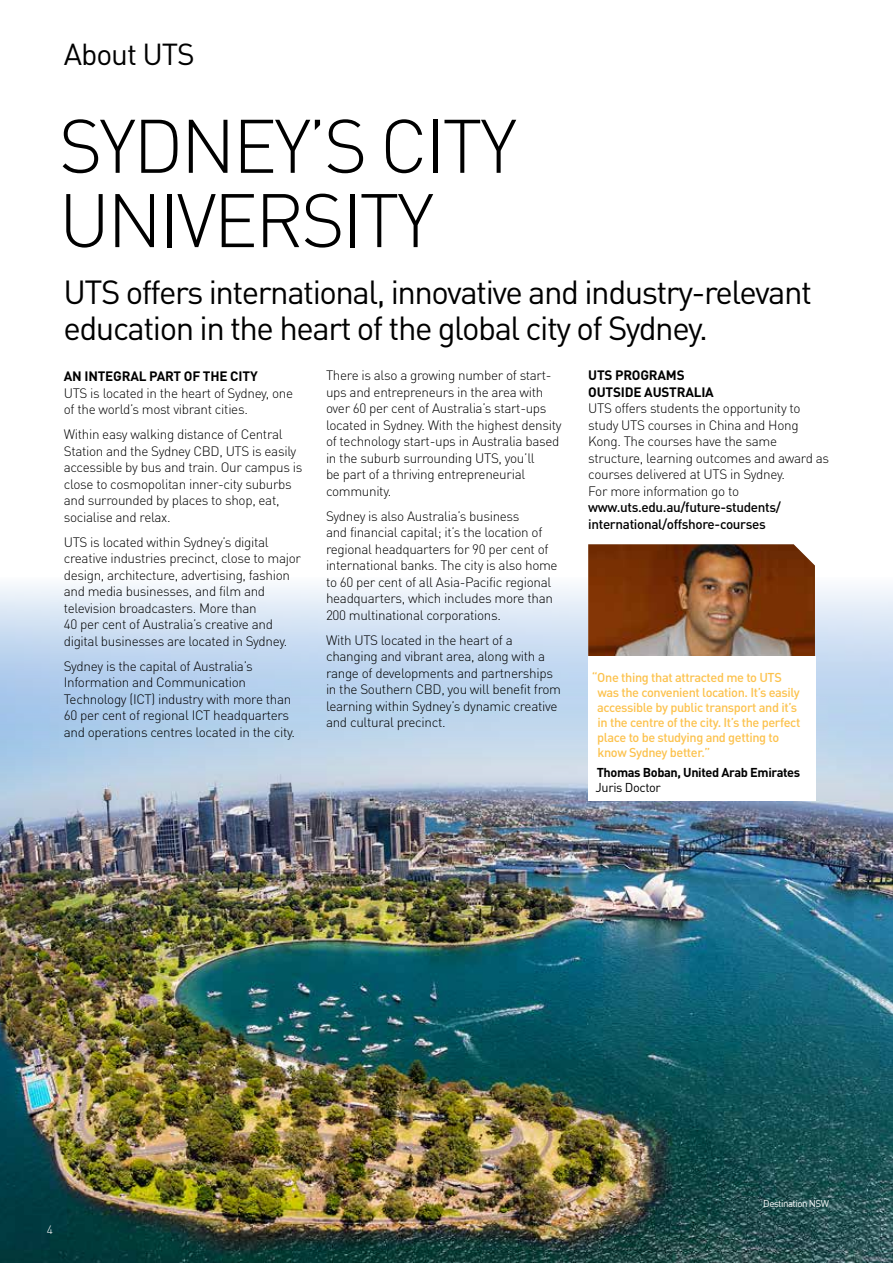
<style>
.page{position:relative;width:893px;height:1263px;background:#fff}
.page>*{position:absolute;margin:0;border:0;box-sizing:border-box;transform-origin:0 0}
.t1{font:300 74.55px/74.2px "DINOT";letter-spacing:-.04em;color:#000}
.t2{font:33px/36px "DINOT";letter-spacing:-.045em;color:#000}
.t3{font:30px "DINOT";letter-spacing:-.035em;color:#000}
.t4{font:300 13.5px/16.5px "DINOT";letter-spacing:-.025em;color:#000}
.t5{font:500 13.5px/16.5px "DINOT";letter-spacing:-.025em;color:#000}
.t6{font:700 13.5px/16.5px "DINOT";letter-spacing:-.015em;color:#000}
.t7{font:500 12.75px/15px "DINOT";letter-spacing:-.03em;color:#fcc24e}
.t8{font:700 12.75px "DINOT";letter-spacing:-.03em;color:#000}
.t9{font:12.75px "DINOT";letter-spacing:-.03em;color:#000}
.t10{font:300 12px "DINOT";color:#fff}
.t11{font:9.75px "DINOT";letter-spacing:-.05em;color:#fff}
</style>
<div class="page">
<img style="left:0;top:585px;width:893px;height:678px">
<img style="left:588px;top:544px;width:227px;height:112px">
<div style="left:588px;top:656px;width:228px;height:144px;background:#fff"></div>
<h3 class="t3" style="left:64px;top:36px;width:133px">About UTS</h3>
<h1 class="t1" style="left:59px;top:108px;width:460px">SYDNEY’S CITY<br>UNIVERSITY</h1>
<h2 class="t2" style="left:63px;top:273px;width:750px">UTS offers international, innovative and industry-relevant education in the heart of the global city of Sydney.</h2>
<p class="t6" style="left:64px;top:368px;width:195px">AN INTEGRAL PART OF THE CITY</p>
<p class="t4" style="left:64px;top:385px;width:231px">UTS is located in the heart of Sydney, one of the world’s most vibrant cities.</p>
<p class="t4" style="left:64px;top:426px;width:240px">Within easy walking distance of Central Station and the Sydney CBD, UTS is easily accessible by bus and train. Our campus is close to cosmopolitan inner-city suburbs and surrounded by places to shop, eat, socialise and relax.</p>
<p class="t4" style="left:64px;top:534px;width:239px">UTS is located within Sydney’s digital creative industries precinct, close to major design, architecture, advertising, fashion and media businesses, and film and television broadcasters. More than<br>40 per cent of Australia’s creative and digital businesses are located in Sydney.</p>
<p class="t4" style="left:64px;top:658px;width:233px">Sydney is the capital of Australia’s Information and Communication Technology (ICT) industry with more than 60 per cent of regional ICT headquarters and operations centres located in the city.</p>
<p class="t6" style="left:588px;top:367px;width:127px">UTS PROGRAMS<br>OUTSIDE AUSTRALIA</p>
<p class="t4" style="left:588px;top:400px;width:242px">UTS offers students the opportunity to study UTS courses in China and Hong Kong. The courses have the same structure, learning outcomes and award as courses delivered at UTS in Sydney.<br>For more information go to</p>
<p class="t5" style="left:588px;top:499px;width:194px">www.uts.edu.au/future-students/ international/offshore-courses</p>
<p class="t4" style="left:326px;top:367px;width:237px">There is also a growing number of start&shy;ups and entrepreneurs in the area with over 60 per cent of Australia’s start-ups located in Sydney. With the highest density of technology start-ups in Australia based in the suburb surrounding UTS, you’ll<br>be part of a thriving entrepreneurial community.</p>
<p class="t4" style="left:326px;top:507px;width:233px">Sydney is also Australia’s business<br>and financial capital; it’s the location of regional headquarters for 90 per cent of international banks. The city is also home to 60 per cent of all Asia-Pacific regional headquarters, which includes more than 200 multinational corporations.</p>
<p class="t4" style="left:326px;top:631px;width:237px">With UTS located in the heart of a changing and vibrant area, along with a range of developments and partnerships in the Southern CBD, you will benefit from learning within Sydney’s dynamic creative and cultural precinct.</p>
<p class="t7" style="left:597px;top:670px;width:205px;text-indent:-5px">“One thing that attracted me to UTS was the convenient location. It’s easily accessible by public transport and it’s in the centre of the city. It’s the perfect place to be studying and getting to know Sydney better.”</p>
<p class="t8" style="left:597px;top:764px;width:205px">Thomas Boban, United Arab Emirates</p>
<p class="t9" style="left:596px;top:779px;width:67px">Juris Doctor</p>
<p class="t10" style="left:47px;top:1222px;width:8px">4</p>
<p class="t11" style="left:763px;top:1197px;width:67px">Destination NSW</p>
</div>
